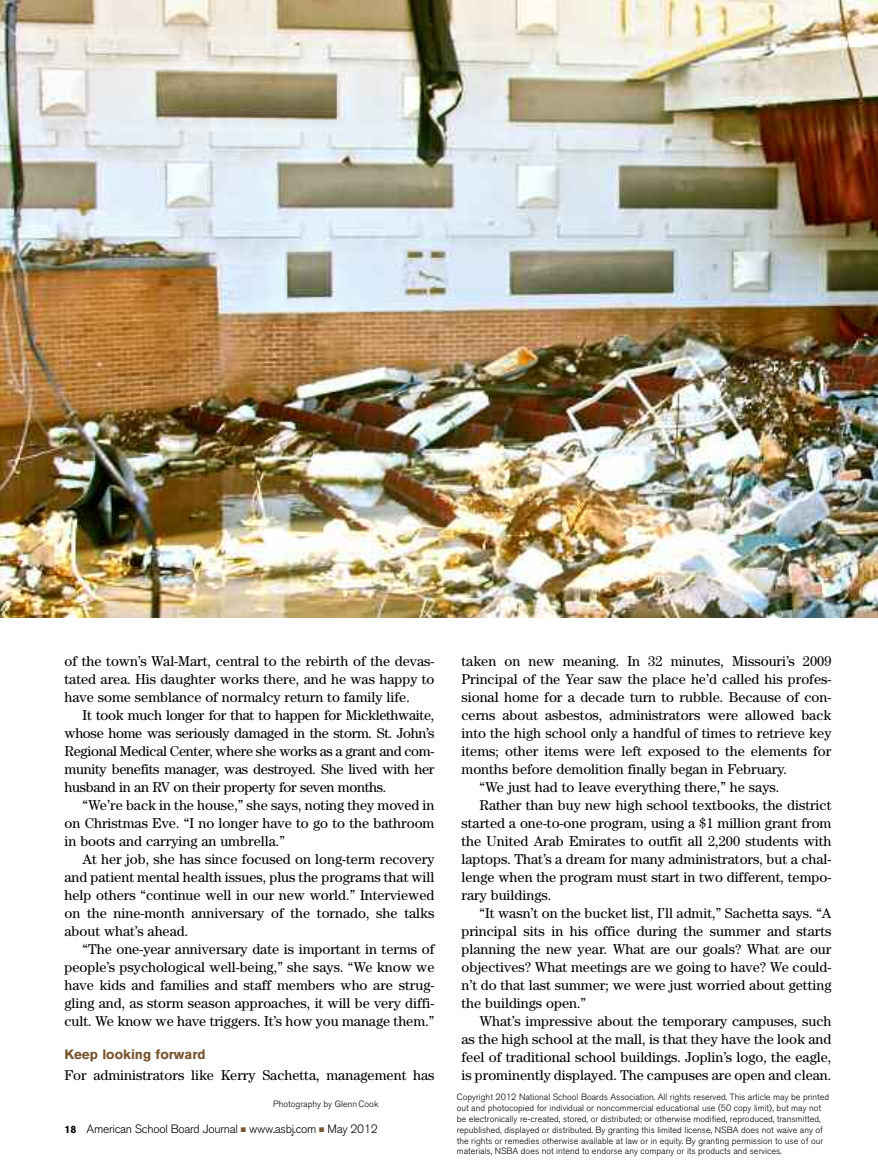
<style>
.page{position:relative;width:878px;height:1175px;background:#fff}
.page>*{position:absolute;margin:0;border:0;box-sizing:border-box;transform-origin:0 0}
.t1{font:14.25px/18px "Century";color:#000;text-align:justify}
.t2{font:700 13.5px "Akzidenz Grotesk BQ";color:#78542f}
.t3{font:300 12px "Akzidenz Grotesk BQ";letter-spacing:-.025em;color:#000}
.t4{font:300 9px/10.8px "Akzidenz Grotesk BQ";color:#000}
.s1{font-weight:700;font-size:10.5px}
.s2{color:#78542f}
</style>
<div class="page">
<img style="left:0;top:0;width:878px;height:617px">
<p class="t1" style="left:64px;top:653px;width:371px">of the town’s Wal-Mart, central to the rebirth of the devas&shy;tated area. His daughter works there, and he was happy to have some semblance of normalcy return to family life.</p>
<p class="t1" style="left:65px;top:707px;width:371px;text-indent:18px">It took much longer for that to happen for Micklethwaite, whose home was seriously damaged in the storm. St. John’s Regional Medical Center, where she works as a grant and com&shy;munity benefits manager, was destroyed. She lived with her husband in an RV on their property for seven months.</p>
<p class="t1" style="left:64px;top:797px;width:371px;text-indent:18px">“We’re back in the house,” she says, noting they moved in on Christmas Eve. “I no longer have to go to the bathroom in boots and carrying an umbrella.”</p>
<p class="t1" style="left:64px;top:851px;width:371px;text-indent:18px">At her job, she has since focused on long-term recovery and patient mental health issues, plus the programs that will help others “continue well in our new world.” Interviewed on the nine-month anniversary of the tornado, she talks about what’s ahead.</p>
<p class="t1" style="left:64px;top:941px;width:371px;text-indent:18px">“The one-year anniversary date is important in terms of people’s psychological well-being,” she says. “We know we have kids and families and staff members who are strug&shy;gling and, as storm season approaches, it will be very diffi&shy;cult. We know we have triggers. It’s how you manage them.”</p>
<p class="t2" style="left:64px;top:1049px;width:143px">Keep looking forward</p>
<p class="t1" style="left:64px;top:1067px;width:371px">For administrators like Kerry Sachetta, management has</p>
<p class="t1" style="left:461px;top:653px;width:371px">taken on new meaning. In 32 minutes, Missouri’s 2009</p>
<p class="t1" style="left:461px;top:671px;width:371px">Principal of the Year saw the place he’d called his profes-</p>
<p class="t1" style="left:461px;top:689px;width:371px">sional home for a decade turn to rubble. Because of con-</p>
<p class="t1" style="left:461px;top:707px;width:371px">cerns about asbestos, administrators were allowed back</p>
<p class="t1" style="left:461px;top:725px;width:371px">into the high school only a handful of times to retrieve key</p>
<p class="t1" style="left:461px;top:743px;width:371px">items; other items were left exposed to the elements for</p>
<p class="t1" style="left:461px;top:761px;width:327px">months before demolition finally began in February.</p>
<p class="t1" style="left:479px;top:779px;width:301px">“We just had to leave everything there,” he says.</p>
<p class="t1" style="left:479px;top:797px;width:353px">Rather than buy new high school textbooks, the district</p>
<p class="t1" style="left:461px;top:815px;width:371px">started a one-to-one program, using a $1 million grant from</p>
<p class="t1" style="left:461px;top:833px;width:371px">the United Arab Emirates to outfit all 2,200 students with</p>
<p class="t1" style="left:461px;top:851px;width:371px">laptops. That’s a dream for many administrators, but a chal-</p>
<p class="t1" style="left:461px;top:869px;width:371px">lenge when the program must start in two different, tempo-</p>
<p class="t1" style="left:461px;top:887px;width:91px">rary buildings.</p>
<p class="t1" style="left:479px;top:905px;width:353px">“It wasn’t on the bucket list, I’ll admit,” Sachetta says. “A</p>
<p class="t1" style="left:461px;top:923px;width:371px">principal sits in his office during the summer and starts</p>
<p class="t1" style="left:461px;top:941px;width:371px">planning the new year. What are our goals? What are our</p>
<p class="t1" style="left:461px;top:959px;width:371px">objectives? What meetings are we going to have? We could-</p>
<p class="t1" style="left:461px;top:977px;width:371px">n’t do that last summer; we were just worried about getting</p>
<p class="t1" style="left:461px;top:995px;width:126px">the buildings open.”</p>
<p class="t1" style="left:479px;top:1013px;width:353px">What’s impressive about the temporary campuses, such</p>
<p class="t1" style="left:461px;top:1031px;width:371px">as the high school at the mall, is that they have the look and</p>
<p class="t1" style="left:461px;top:1049px;width:371px">feel of traditional school buildings. Joplin’s logo, the eagle,</p>
<p class="t1" style="left:461px;top:1067px;width:371px">is prominently displayed. The campuses are open and clean.</p>
<p class="t4" style="left:273px;top:1099px;width:107px">Photography by Glenn Cook</p>
<p class="t4" style="left:456px;top:1092px;width:374px">Copyright 2012 National School Boards Association. All rights reserved. This article may be printed out and photocopied for individual or noncommercial educational use (50 copy limit), but may not be electronically re-created, stored, or distributed; or otherwise modified, reproduced, transmitted, republished, displayed or distributed. By granting this limited license, NSBA does not waive any of the rights or remedies otherwise available at law or in equity. By granting permission to use of our materials, NSBA does not intend to endorse any company or its products and services.</p>
<p class="t3" style="left:64px;top:1124px;width:315px"><span class="s1">18</span> American School Board Journal <span class="s2">■</span> www.asbj.com <span class="s2">■</span> May 2012</p>
</div>
